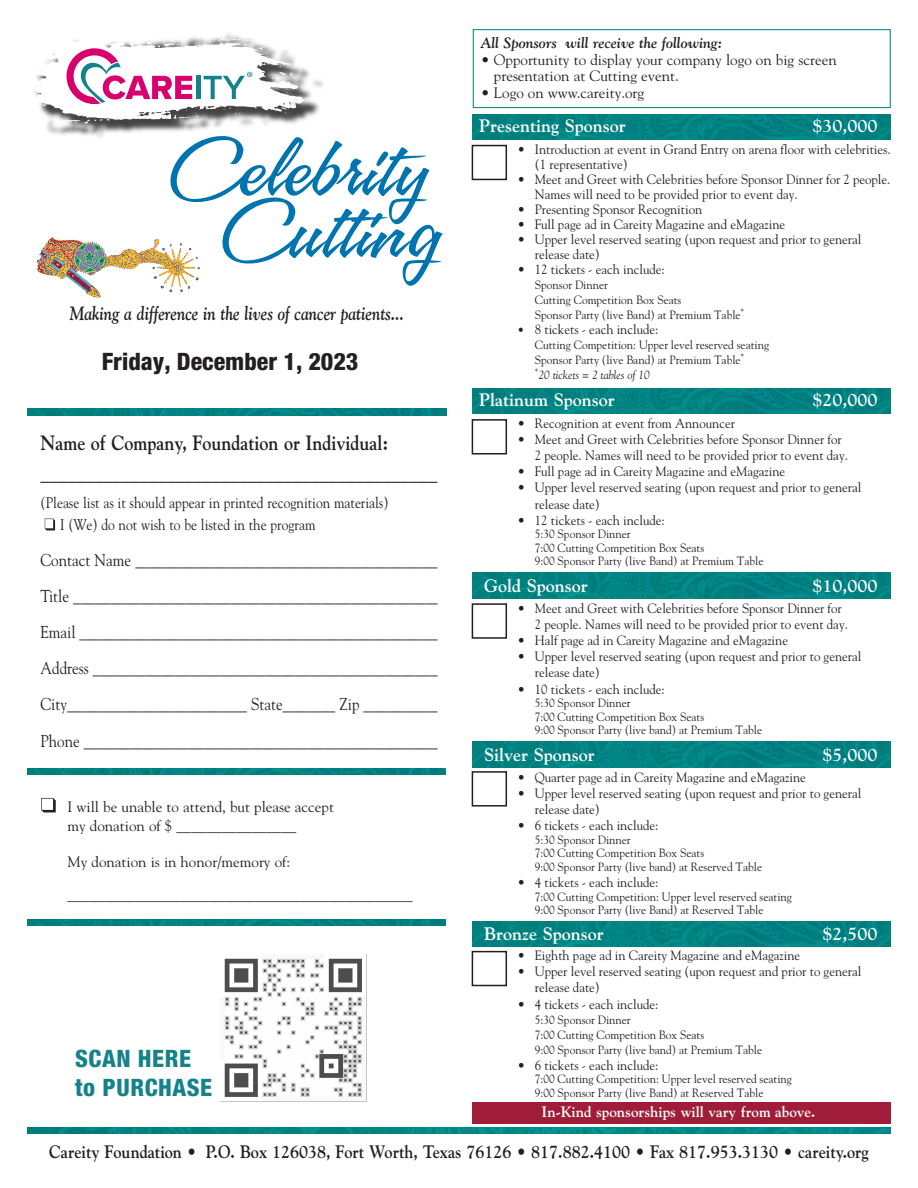
<style>
.page{position:relative;width:918px;height:1188px;background:#fff}
.page>*{position:absolute;margin:0;border:0;box-sizing:border-box;transform-origin:0 0}
.t1{font:74.7px/61.5px "A&S Speedway";color:#0074af;text-align:right;scale:1.25 1}
.t2{font:800 condensed 24px "Helvetica Neue";color:#231f20}
.t3{font:800 condensed 24px/28.8px "Helvetica Neue";letter-spacing:.025em;color:#15828a}
.t4{font:20.55px "Goudy";color:#231f20;scale:.87 1}
.t5{font:700 20.55px "Goudy";color:#231f20;scale:.87 1}
.t6{font:italic 700 19.35px "Goudy Old Style BT";color:#231f20;scale:.83 1}
.t7{font:700 18px "Goudy";color:#fff}
.t8{font:700 18px "Goudy";color:#231f20;scale:.9 1}
.t9{font:17.25px/36.2px "Goudy";color:#231f20;text-align:justify;scale:.87 1}
.t10{font:15.45px/22.4px "Goudy";color:#231f20;scale:.87 1}
.t11{font:15px/16.5px "Goudy";color:#231f20}
.t12{font:700 15px "Goudy";color:#fff}
.t13{font:italic 700 15px "Goudy Old Style BT";color:#231f20}
.t14{font:13.5px/16.2px "Goudy";color:#231f20;scale:.95 1}
.t15{font:12px/13.5px "Goudy";color:#231f20;scale:.95 1}
.s1{font-size:12px}
.s2{font-style:italic}
</style>
<div class="page">
<div style="left:472px;top:1102px;width:419px;height:22px;background:#9f1d39"></div>
<img style="left:27px;top:1127px;width:864px;height:7px">
<img style="left:37px;top:236px;width:57px;height:61px">
<div style="left:473px;top:29px;width:418px;height:79px;border:1px solid #008580"></div>
<img style="left:47px;top:80px;width:276px;height:58px">
<svg style="left:34px;top:33px;width:279px;height:94px"></svg>
<img style="left:472px;top:114px;width:419px;height:26px">
<div style="left:472px;top:145px;width:35px;height:35px;border:2px solid #231f20"></div>
<img style="left:473px;top:388px;width:418px;height:26px">
<div style="left:472px;top:419px;width:35px;height:35px;border:2px solid #231f20"></div>
<img style="left:472px;top:573px;width:419px;height:25px">
<div style="left:472px;top:603px;width:35px;height:36px;border:2px solid #231f20"></div>
<img style="left:472px;top:742px;width:419px;height:25px">
<div style="left:472px;top:771px;width:35px;height:36px;border:2px solid #231f20"></div>
<img style="left:472px;top:921px;width:419px;height:26px">
<div style="left:472px;top:951px;width:35px;height:35px;border:2px solid #231f20"></div>
<svg style="left:45px;top:519px;width:10px;height:11px"></svg>
<img style="left:27px;top:768px;width:419px;height:7px">
<img style="left:28px;top:408px;width:418px;height:7px">
<svg style="left:41px;top:798px;width:15px;height:14px"></svg>
<img style="left:27px;top:919px;width:419px;height:7px">
<img style="left:224px;top:955px;width:143px;height:146px">
<h1 class="t1" style="left:169px;top:147px;width:216px">Celebrity<br>Cutting</h1>
<h3 class="t6" style="left:70px;top:301px;width:404px">Making a difference in the lives of cancer patients...</h3>
<h2 class="t2" style="left:102px;top:346px;width:258px">Friday, December 1, 2023</h2>
<h3 class="t5" style="left:40px;top:431px;width:402px">Name of Company, Foundation or Individual:</h3>
<h3 class="t4" style="left:40px;top:460px;width:458px">____________________________________________</h3>
<p class="t10" style="left:60px;top:491px;width:379px;text-indent:-20px">(Please list as it should appear in printed recognition materials)<br>I (We) do not wish to be listed in the program</p>
<p class="t9" style="left:40px;top:542px;width:458px">Contact Name ________________________________________ Title ________________________________________________ Email ________________________________________________ Address ______________________________________________ City________________________ State_______ Zip __________ Phone _______________________________________________</p>
<p class="t11" style="left:67px;top:798px;width:268px;line-height:18.6px">I will be unable to attend, but please accept my donation of $ ________________</p>
<p class="t11" style="left:67px;top:853px;width:224px">My donation is in honor/memory of:</p>
<p class="t11" style="left:68px;top:886px;width:347px">______________________________________________</p>
<h2 class="t3" style="left:75px;top:1044px;width:139px">SCAN HERE to PURCHASE</h2>
<p class="t13" style="left:481px;top:34px;width:243px">All Sponsors will receive the following:</p>
<p class="t11" style="left:494px;top:51px;width:344px;text-indent:-13px">• Opportunity to display your company logo on big screen presentation at Cutting event.</p>
<p class="t11" style="left:481px;top:84px;width:165px">• Logo on www.careity.org</p>
<h3 class="t7" style="left:479px;top:115px;width:148px">Presenting Sponsor</h3>
<h3 class="t7" style="left:812px;top:115px;width:67px">$30,000</h3>
<p class="t14" style="left:535px;top:141px;width:376px;line-height:15px;text-indent:-17px">• Introduction at event in Grand Entry on arena floor with celebrities. (1 representative)</p>
<p class="t14" style="left:535px;top:171px;width:376px;line-height:15px;text-indent:-17px">• Meet and Greet with Celebrities before Sponsor Dinner for 2 people.<br>Names will need to be provided prior to event day.</p>
<p class="t14" style="left:517px;top:201px;width:196px">• Presenting Sponsor Recognition</p>
<p class="t14" style="left:517px;top:216px;width:283px">• Full page ad in Careity Magazine and eMagazine</p>
<p class="t14" style="left:535px;top:231px;width:345px;line-height:15px;text-indent:-17px">• Upper level reserved seating (upon request and prior to general release date)</p>
<p class="t14" style="left:517px;top:261px;width:157px">• 12 tickets - each include:</p>
<p class="t15" style="left:535px;top:277px;width:222px;line-height:15px">Sponsor Dinner<br>Cutting Competition Box Seats<br>Sponsor Party (live Band) at Premium Table<sup>*</sup></p>
<p class="t14" style="left:517px;top:321px;width:150px"><span class="s1">•</span> 8 tickets - each include:</p>
<p class="t15" style="left:535px;top:337px;width:248px;line-height:15px">Cutting Competition: Upper level reserved seating<br>Sponsor Party (live Band) at Premium Table<sup>*<br></sup><sup>*</sup><span class="s2">20 tickets = 2 tables of 10</span></p>
<h3 class="t7" style="left:479px;top:389px;width:137px">Platinum Sponsor</h3>
<h3 class="t7" style="left:812px;top:389px;width:67px">$20,000</h3>
<p class="t14" style="left:517px;top:414px;width:231px">• Recognition at event from Announcer</p>
<p class="t14" style="left:535px;top:431px;width:331px;text-indent:-17px">• Meet and Greet with Celebrities before Sponsor Dinner for<br>2 people. Names will need to be provided prior to event day.</p>
<p class="t14" style="left:517px;top:463px;width:283px">• Full page ad in Careity Magazine and eMagazine</p>
<p class="t14" style="left:535px;top:479px;width:345px;text-indent:-17px">• Upper level reserved seating (upon request and prior to general release date)</p>
<p class="t14" style="left:517px;top:512px;width:157px">• 12 tickets - each include:</p>
<p class="t15" style="left:535px;top:527px;width:242px">5:30 Sponsor Dinner<br>7:00 Cutting Competition Box Seats<br>9:00 Sponsor Party (live Band) at Premium Table</p>
<h3 class="t7" style="left:484px;top:575px;width:105px">Gold Sponsor</h3>
<h3 class="t7" style="left:812px;top:575px;width:67px">$10,000</h3>
<p class="t14" style="left:535px;top:599px;width:331px;text-indent:-17px">• Meet and Greet with Celebrities before Sponsor Dinner for<br>2 people. Names will need to be provided prior to event day.</p>
<p class="t14" style="left:517px;top:632px;width:286px">• Half page ad in Careity Magazine and eMagazine</p>
<p class="t14" style="left:535px;top:648px;width:345px;text-indent:-17px">• Upper level reserved seating (upon request and prior to general release date)</p>
<p class="t14" style="left:517px;top:680px;width:157px">• 10 tickets - each include:</p>
<p class="t15" style="left:535px;top:696px;width:241px">5:30 Sponsor Dinner<br>7:00 Cutting Competition Box Seats<br>9:00 Sponsor Party (live band) at Premium Table</p>
<h3 class="t7" style="left:484px;top:744px;width:112px">Silver Sponsor</h3>
<h3 class="t7" style="left:822px;top:744px;width:57px">$5,000</h3>
<p class="t14" style="left:517px;top:769px;width:305px">• Quarter page ad in Careity Magazine and eMagazine</p>
<p class="t14" style="left:535px;top:785px;width:345px;text-indent:-17px">• Upper level reserved seating (upon request and prior to general release date)</p>
<p class="t14" style="left:517px;top:817px;width:150px">• 6 tickets - each include:</p>
<p class="t15" style="left:535px;top:833px;width:241px">5:30 Sponsor Dinner<br>7:00 Cutting Competition Box Seats<br>9:00 Sponsor Party (live band) at Reserved Table</p>
<p class="t14" style="left:517px;top:874px;width:150px">• 4 tickets - each include:</p>
<p class="t15" style="left:535px;top:889px;width:272px">7:00 Cutting Competition: Upper level reserved seating<br>9:00 Sponsor Party (live Band) at Reserved Table</p>
<h3 class="t7" style="left:484px;top:923px;width:121px">Bronze Sponsor</h3>
<h3 class="t7" style="left:822px;top:923px;width:57px">$2,500</h3>
<p class="t14" style="left:517px;top:947px;width:299px">• Eighth page ad in Careity Magazine and eMagazine</p>
<p class="t14" style="left:535px;top:963px;width:345px;text-indent:-17px">• Upper level reserved seating (upon request and prior to general release date)</p>
<p class="t14" style="left:517px;top:996px;width:150px">• 4 tickets - each include:</p>
<p class="t15" style="left:535px;top:1012px;width:241px;line-height:15px">5:30 Sponsor Dinner<br>7:00 Cutting Competition Box Seats<br>9:00 Sponsor Party (live band) at Premium Table</p>
<p class="t14" style="left:517px;top:1057px;width:150px">• 6 tickets - each include:</p>
<p class="t15" style="left:535px;top:1072px;width:272px">7:00 Cutting Competition: Upper level reserved seating<br>9:00 Sponsor Party (live Band) at Reserved Table</p>
<p class="t12" style="left:542px;top:1103px;width:275px">In-Kind sponsorships will vary from above.</p>
<h3 class="t8" style="left:49px;top:1141px;width:912px">Careity Foundation • P.O. Box 126038, Fort Worth, Texas 76126 • 817.882.4100 • Fax 817.953.3130 • careity.org</h3>
</div>
